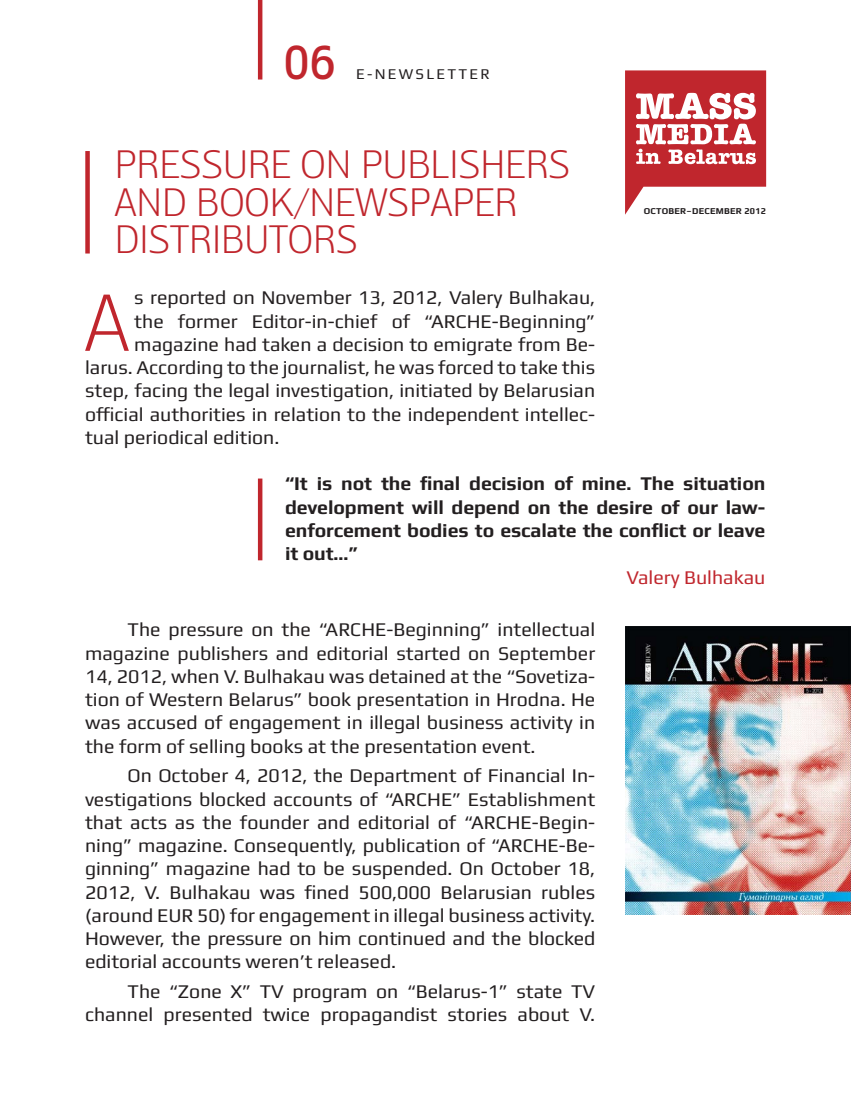
<style>
.page{position:relative;width:851px;height:1106px;background:#fff}
.page>*{position:absolute;margin:0;border:0;box-sizing:border-box;transform-origin:0 0}
.t1{font:300 76.2px "Truth CYR";color:#c0262d}
.t2{font:45px "Truth CYR";color:#c0262d}
.t3{font:300 37.5px/37.5px "Truth CYR";color:#c0262d}
.t4{font:19.5px/23.2px "Play";color:#231f20}
.t5{font:700 19.5px "Play";letter-spacing:-.005em;color:#231f20}
.t6{font:19.5px "Play";color:#c0262d}
.t7{font:15px "Play";color:#231f20}
.t8{font:700 9px "Play";letter-spacing:.03em;color:#231f20}
</style>
<div class="page">
<svg style="left:625px;top:70px;width:141px;height:145px"></svg>
<hr style="left:258px;top:0;width:4px;height:80px;background:#c0262d">
<hr style="left:258px;top:478px;width:4px;height:82px;background:#c0262d">
<img style="left:625px;top:626px;width:225px;height:288px">
<div style="left:85px;top:151px;width:5px;height:102px;background:#c0262d"></div>
<p class="t2" style="left:284px;top:36px;width:52px">06</p>
<p class="t7" style="left:356px;top:65px;width:70px">E-NEWSLE</p>
<p class="t7" style="left:447px;top:65px;width:33px">TTER</p>
<p class="t3" style="left:115px;top:146px;width:456px">PRESSU RE ON PU BLISHERS<br>AN D BOO K/NEWSPAPER<br>DISTRIBUTO</p>
<p class="t3" style="left:313px;top:221px;width:46px">RS</p>
<p class="t8" style="left:643px;top:206px;width:124px">October–December 2012</p>
<p class="t1" style="left:85px;top:278px;width:45px">A</p>
<p class="t4" style="left:134px;top:286px;width:462px">s reported on November 13, 2012, Valery Bulhakau, the former Editor-in-chief of “ARCHE</p>
<p class="t4" style="left:492px;top:309px;width:105px">-Beginning”</p>
<p class="t4" style="left:134px;top:332px;width:462px">magazine had taken a decision to emigrate from Be-</p>
<p class="t4" style="left:85px;top:355px;width:511px">larus. According to the journalist, he was forced to take this</p>
<p class="t4" style="left:85px;top:379px;width:511px">step, facing the legal investigation, initiated by Belarusian</p>
<p class="t4" style="left:85px;top:402px;width:511px">official authorities in relation to the independent intellec-</p>
<p class="t4" style="left:85px;top:425px;width:196px">tual periodical edition.</p>
<p class="t5" style="left:285px;top:472px;width:481px">“It is not the final decision of mine. The situation</p>
<p class="t5" style="left:285px;top:495px;width:482px">development will depend on the desire of our law-</p>
<p class="t5" style="left:285px;top:519px;width:482px">enforcement bodies to escalate the conflict or leave</p>
<p class="t5" style="left:285px;top:542px;width:74px">it out…”</p>
<p class="t6" style="left:626px;top:565px;width:141px">Valery Bulhakau</p>
<p class="t4" style="left:128px;top:618px;width:211px">The pressure on the “ARCHE</p>
<p class="t4" style="left:85px;top:618px;width:511px;text-align:justify;text-indent:301px">-Beginning” intellectual magazine publishers and editorial started on September 14, 2012, when V. Bulhakau was detained at the “Sovetiza&shy;tion of Western Belarus” book presentation in H rodna. He was accused of engagement in illegal business activity in the form of selling books at the presentation event.</p>
<p class="t4" style="left:85px;top:763px;width:511px;text-indent:43px">On October 4, 2012, the Department of Financial In&shy;vestigations blocked accounts of “ARCHE</p>
<p class="t4" style="left:85px;top:787px;width:511px;text-indent:367px">” Establishment that acts as the founder and editorial of “ARCHE</p>
<p class="t4" style="left:85px;top:810px;width:511px;text-align:justify;text-indent:446px">-Begin&shy;ning” magazine. Consequently, publication of “ARCHE-Be&shy;ginning” magazine had to be suspended. On October 18, 2012, V. Bulhakau was fined 500,000 Belarusian rubles (around EUR 50) for engagement in illegal business activity.<br>However, the pressure on him continued and the blocked editorial accounts weren’t released.</p>
<p class="t4" style="left:85px;top:979px;width:511px;text-align:right">The “Zone X” TV program on “Belarus-1” state TV channel presented twice propagandist stories about V.</p>
</div>
